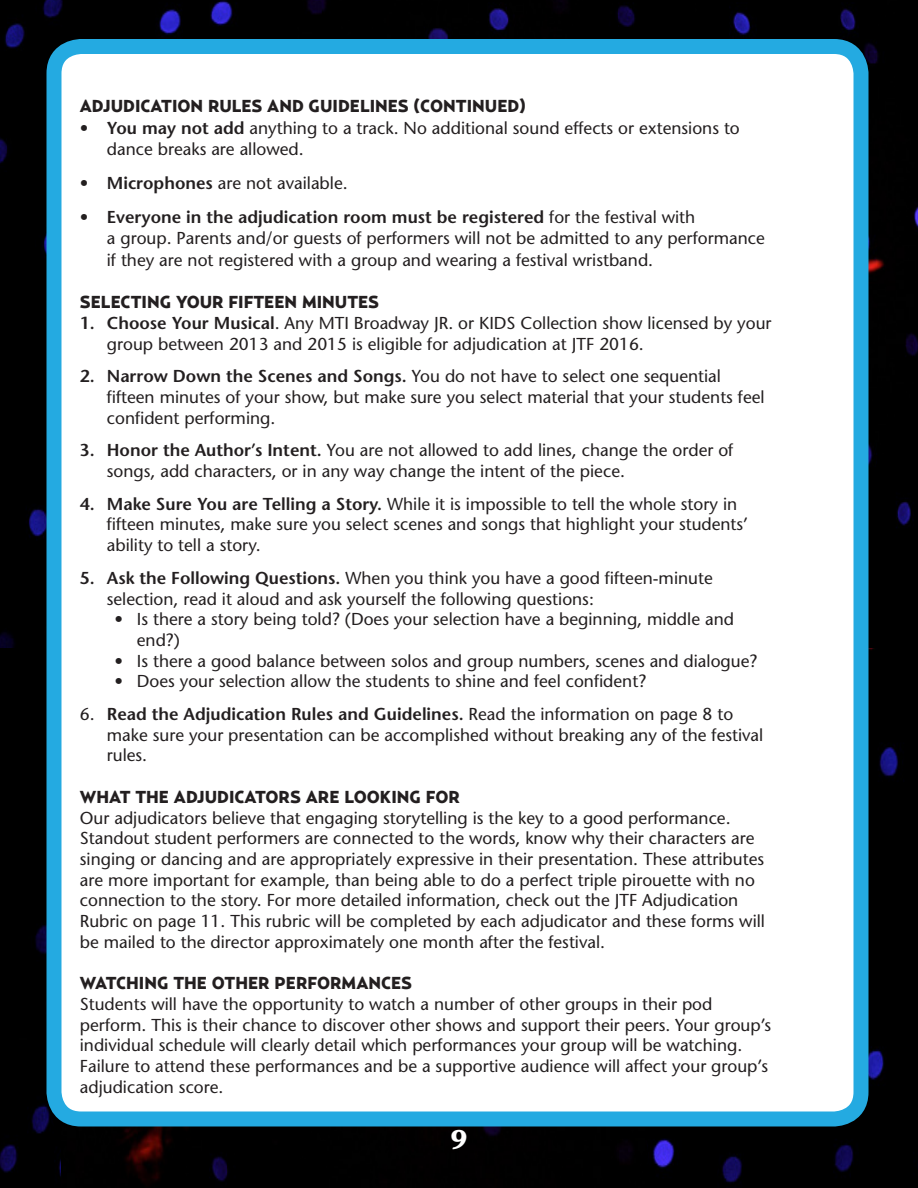
<style>
.page{position:relative;width:918px;height:1188px;background:#fff}
.page>*{position:absolute;margin:0;border:0;box-sizing:border-box;transform-origin:0 0}
.t1{font:700 27px "Stone Informal Std";color:#fff}
.t2{font:500 17.25px/20.7px "Stone Sans Std";color:#231f20}
.t3{font:900 17.25px "Relay";color:#231f20}
.s1{font-weight:600}
</style>
<div class="page">
<div style="left:0;top:0;width:918px;height:648px;background:#000"></div>
<img style="left:60px;top:648px;width:858px;height:540px">
<div style="left:0;top:648px;width:60px;height:540px;background:#000"></div>
<div style="left:54px;top:46px;width:807px;height:1073px;background:#fff;border-radius:27px"></div>
<div style="left:46px;top:39px;width:822px;height:1087px;border:15px solid #24aae1;border-radius:27px"></div>
<p class="t3" style="left:80px;top:96px;width:448px">ADJUDICATION RULES AND GUIDELINES (CONTINUED)</p>
<p class="t2" style="left:107px;top:117px;width:635px;line-height:21.6px;text-indent:-27px"><span class="s1">• You may not add</span> anything to a track. No additional sound effects or extensions to dance breaks are allowed.</p>
<p class="t2" style="left:80px;top:173px;width:269px"><span class="s1">• Microphones</span> are not available.</p>
<p class="t2" style="left:107px;top:206px;width:660px;line-height:21.6px;text-indent:-27px"><span class="s1">• Everyone in the adjudication room must be registered</span> for the festival with<br>a group. Parents and/or guests of performers will not be admitted to any performance if they are not registered with a group and wearing a festival wristband.</p>
<p class="t3" style="left:80px;top:292px;width:301px">SELECTING YOUR FIFTEEN MINUTES</p>
<p class="t2" style="left:107px;top:312px;width:666px;text-indent:-27px"><span class="s1">1. Choose Your Musical</span>. Any MTI Broadway JR. or KIDS Collection show licensed by your group between 2013 and 2015 is eligible for adjudication at JTF 2016.</p>
<p class="t2" style="left:107px;top:366px;width:659px;text-indent:-27px"><span class="s1">2. Narrow Down the Scenes and Songs.</span> You do not have to select one sequential fifteen minutes of your show, but make sure you select material that your students feel confident performing.</p>
<p class="t2" style="left:107px;top:440px;width:628px;text-indent:-27px"><span class="s1">3. Honor the Author’s Intent.</span> You are not allowed to add lines, change the order of songs, add characters, or in any way change the intent of the piece.</p>
<p class="t2" style="left:107px;top:493px;width:643px;text-indent:-27px"><span class="s1">4. Make Sure You are Telling a Story.</span> While it is impossible to tell the whole story in fifteen minutes, make sure you select scenes and songs that highlight your students’ ability to tell a story.</p>
<p class="t2" style="left:107px;top:567px;width:607px;text-indent:-27px"><span class="s1">5. Ask the Following Questions.</span> When you think you have a good fifteen-minute selection, read it aloud and ask yourself the following questions:</p>
<p class="t2" style="left:137px;top:609px;width:599px;text-indent:-22px">• Is there a story being told? (Does your selection have a beginning, middle and end?)</p>
<p class="t2" style="left:114px;top:650px;width:645px">• Is there a good balance between solos and group numbers, scenes and dialogue?</p>
<p class="t2" style="left:114px;top:671px;width:533px">• Does your selection allow the students to shine and feel confident?</p>
<p class="t2" style="left:107px;top:704px;width:658px;text-indent:-27px">6. <span class="s1">Read the Adjudication Rules and Guidelines.</span> Read the information on page 8 to make sure your presentation can be accomplished without breaking any of the festival rules.</p>
<p class="t3" style="left:80px;top:787px;width:382px">WHAT THE ADJUDICATORS ARE LOOKING FOR</p>
<p class="t2" style="left:80px;top:807px;width:687px">Our adjudicators believe that engaging storytelling is the key to a good performance.<br>Standout student performers are connected to the words, know why their characters are singing or dancing and are appropriately expressive in their presentation. These attributes are more important for example, than being able to do a perfect triple pirouette with no connection to the story. For more detailed information, check out the JTF Adjudication Rubric on page 11. This rubric will be completed by each adjudicator and these forms will be mailed to the director approximately one month after the festival.</p>
<p class="t3" style="left:80px;top:973px;width:334px">WATCHING THE OTHER PERFORMANCES</p>
<p class="t2" style="left:80px;top:993px;width:693px">Students will have the opportunity to watch a number of other groups in their pod perform. This is their chance to discover other shows and support their peers. Your group’s individual schedule will clearly detail which performances your group will be watching.<br>Failure to attend these performances and be a supportive audience will affect your group’s adjudication score.</p>
<h1 class="t1" style="left:450px;top:1123px;width:19px">9</h1>
</div>
